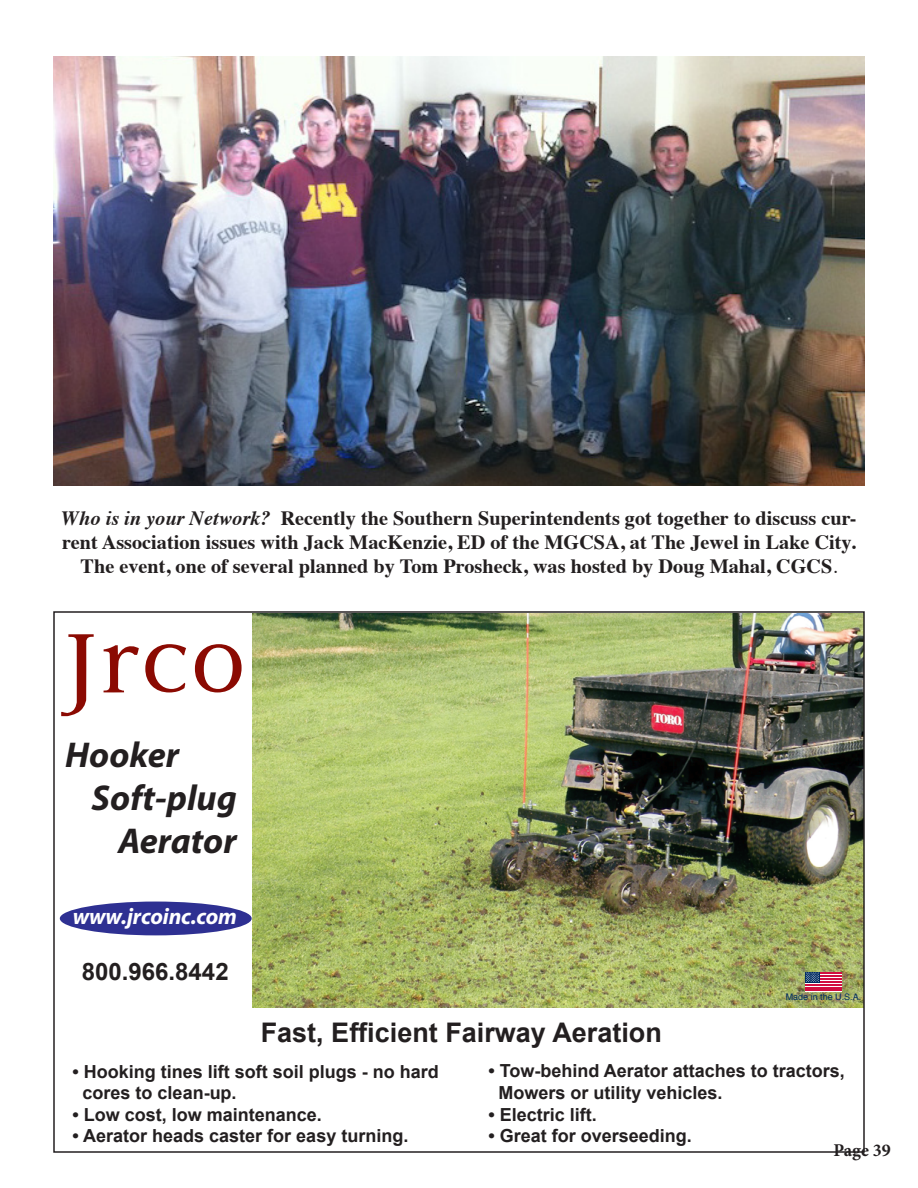
<style>
.page{position:relative;width:918px;height:1188px;background:#fff}
.page>*{position:absolute;margin:0;border:0;box-sizing:border-box;transform-origin:0 0}
.t1{font:italic 700 36px "Myriad";color:#231f20}
.t2{font:700 27px "Arial";color:#231f20}
.t3{font:700 24px "Arial";color:#231f20}
.t4{font:italic 700 22.65px "Myriad";letter-spacing:-.005em;color:#fff}
.t5{font:700 20.25px/24.3px "Times";color:#231f20;text-align:center}
.t6{font:700 18px/21.6px "Arial";color:#231f20}
.t7{font:700 18px "Minion Pro";color:#231f20}
.t8{font:9px "Helvetica";color:#002c62}
.s1{font-style:italic}
.s2{font-weight:400}
</style>
<div class="page">
<img style="left:54px;top:56px;width:810px;height:430px">
<img style="left:253px;top:614px;width:609px;height:394px">
<svg style="left:145px;top:644px;width:41px;height:48px"></svg>
<svg style="left:195px;top:644px;width:47px;height:48px"></svg>
<svg style="left:104px;top:645px;width:35px;height:47px"></svg>
<svg style="left:61px;top:634px;width:33px;height:82px"></svg>
<div style="left:60px;top:902px;width:192px;height:33px;background:#2e3092;border-radius:50%"></div>
<svg style="left:805px;top:973px;width:37px;height:17px"></svg>
<hr style="left:805px;top:990px;width:37px;height:1px;background:#d10e40">
<hr style="left:805px;top:972px;width:37px;height:1px;background:#d10e40">
<hr style="left:805px;top:981px;width:37px;height:1px;background:#d10e40">
<hr style="left:805px;top:978px;width:37px;height:1px;background:#d10e40">
<hr style="left:805px;top:975px;width:37px;height:1px;background:#d10e40">
<hr style="left:805px;top:984px;width:37px;height:1px;background:#d10e40">
<hr style="left:805px;top:987px;width:37px;height:1px;background:#d10e40">
<div style="left:805px;top:972px;width:15px;height:10px;background:#002c62"></div>
<svg style="left:806px;top:972px;width:13px;height:10px"></svg>
<p class="t5" style="left:61px;top:503px;width:797px"><span class="s1">Who is in your Network?</span> Recently the Southern Superintendents got together to discuss cur&shy;rent Association issues with Jack MacKenzie, ED of the MGCSA, at The Jewel in Lake City.<br>The event, one of several planned by Tom Prosheck, was hosted by Doug Mahal, CGCS<span class="s2">.</span></p>
<p class="t1" style="left:65px;top:736px;width:116px">Hooker</p>
<p class="t1" style="left:92px;top:779px;width:147px">Soft-plug</p>
<p class="t1" style="left:118px;top:822px;width:120px">Aerator</p>
<p class="t4" style="left:73px;top:905px;width:166px">www.jrcoinc.com</p>
<p class="t3" style="left:82px;top:958px;width:148px">800.966.8442</p>
<p class="t2" style="left:261px;top:1017px;width:403px">Fast, Efficient Fairway Aeration</p>
<p class="t8" style="left:786px;top:989px;width:77px">Made in the U.S.A.</p>
<p class="t6" style="left:83px;top:1060px;width:358px;text-indent:-10px">• Hooking tines lift soft soil plugs - no hard cores to clean-up.</p>
<p class="t6" style="left:73px;top:1104px;width:251px">• Low cost, low maintenance.</p>
<p class="t6" style="left:73px;top:1125px;width:337px">• Aerator heads caster for easy turning.</p>
<p class="t6" style="left:498px;top:1060px;width:348px;text-indent:-10px">• Tow-behind Aerator attaches to tractors,<br>Mowers or utility vehicles.</p>
<p class="t6" style="left:488px;top:1103px;width:110px">• Electric lift.</p>
<p class="t6" style="left:488px;top:1125px;width:205px">• Great for overseeding.</p>
<p class="t7" style="left:833px;top:1137px;width:59px">Page 39</p>
</div>
